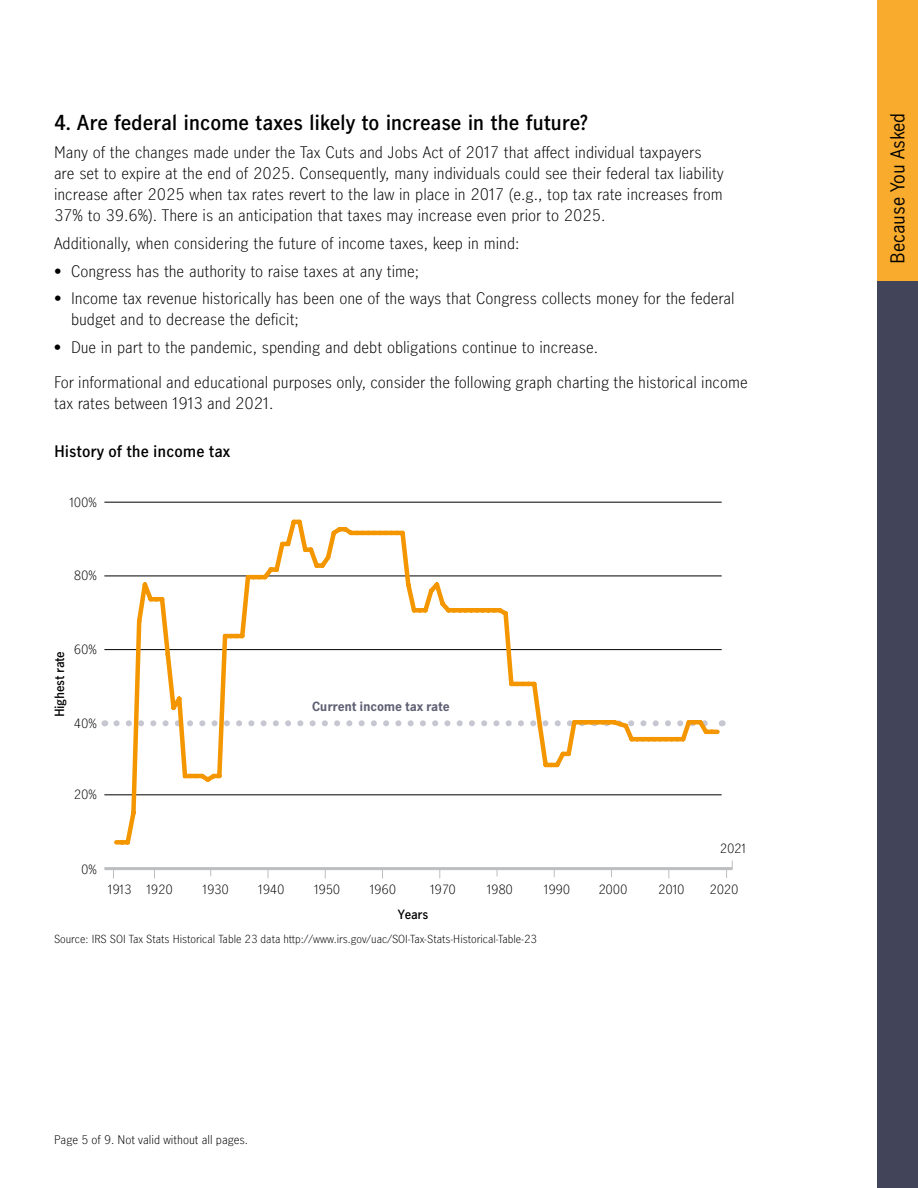
<style>
.page{position:relative;width:918px;height:1188px;background:#fff}
.page>*{position:absolute;margin:0;border:0;box-sizing:border-box;transform-origin:0 0}
.t1{font:600 19.5px "Manulife JH Sans";letter-spacing:-.01em;color:#000}
.t2{font:18px "Manulife JH Sans";color:#000}
.t3{font:300 15px/21px "Manulife JH Sans";color:#000}
.t4{font:600 15px "Manulife JH Sans";color:#000}
.t5{font:300 12px "Manulife JH Sans";letter-spacing:-.02em;color:#000}
.t6{font:700 12px "Manulife JH Sans";letter-spacing:-.02em;color:#5e6073}
.t7{font:600 12px "Manulife JH Sans";letter-spacing:-.02em;color:#000}
.t8{font:300 11.25px "Manulife JH Sans";color:#000}
.t9{font:300 10.5px "Manulife JH Sans";color:#000}
</style>
<div class="page">
<div style="left:878px;top:0;width:40px;height:1188px;background:#424559"></div>
<div style="left:878px;top:0;width:40px;height:281px;background:#f9ab2e"></div>
<hr style="left:104px;top:867px;width:628px;height:3px;background:#bcbec0">
<hr style="left:104px;top:795px;width:618px;height:1px;background:#000">
<hr style="left:104px;top:649px;width:618px;height:1px;background:#000">
<hr style="left:104px;top:576px;width:618px;height:1px;background:#000">
<hr style="left:104px;top:502px;width:618px;height:1px;background:#000">
<svg style="left:112px;top:519px;width:610px;height:326px"></svg>
<svg style="left:726px;top:860px;width:7px;height:18px"></svg>
<h1 class="t1" style="left:54px;top:109px;width:536px">4. Are federal income taxes likely to increase in the future?</h1>
<p class="t3" style="left:54px;top:141px;width:671px">Many of the changes made under the Tax Cuts and Jobs Act of 2017 that affect individual taxpayers are set to expire at the end of 2025. Consequently, many individuals could see their federal tax liability increase after 2025 when tax rates revert to the law in place in 2017 (e.g., top tax rate increases from 37% to 39.6%). There is an anticipation that taxes may increase even prior to 2025.</p>
<p class="t3" style="left:54px;top:232px;width:467px">Additionally, when considering the future of income taxes, keep in mind:</p>
<p class="t3" style="left:54px;top:260px;width:367px">• Congress has the authority to raise taxes at any time;</p>
<p class="t3" style="left:71px;top:288px;width:665px;text-indent:-17px">• Income tax revenue historically has been one of the ways that Congress collects money for the federal budget and to decrease the deficit;</p>
<p class="t3" style="left:54px;top:336px;width:546px">• Due in part to the pandemic, spending and debt obligations continue to increase.</p>
<p class="t3" style="left:54px;top:371px;width:695px">For informational and educational purposes only, consider the following graph charting the historical income tax rates between 1913 and 2021.</p>
<p class="t4" style="left:54px;top:440px;width:178px">History of the income tax</p>
<p class="t5" style="left:69px;top:493px;width:29px">100%</p>
<p class="t5" style="left:74px;top:567px;width:24px">80%</p>
<p class="t7" style="left:51px;top:717px;width:68px;rotate:-90deg">Highest rate</p>
<p class="t5" style="left:74px;top:641px;width:24px">60%</p>
<p class="t5" style="left:74px;top:715px;width:24px">40%</p>
<p class="t6" style="left:312px;top:697px;width:139px">Current income tax rate</p>
<p class="t5" style="left:74px;top:785px;width:24px">20%</p>
<p class="t5" style="left:81px;top:861px;width:17px">0%</p>
<p class="t5" style="left:720px;top:840px;width:28px">2021</p>
<p class="t5" style="left:108px;top:881px;width:66px">1913 1920</p>
<p class="t5" style="left:203px;top:881px;width:28px">1930</p>
<p class="t5" style="left:258px;top:881px;width:28px">1940</p>
<p class="t5" style="left:314px;top:881px;width:28px">1950</p>
<p class="t5" style="left:370px;top:881px;width:28px">1960</p>
<p class="t5" style="left:430px;top:881px;width:27px">1970</p>
<p class="t5" style="left:487px;top:881px;width:28px">1980</p>
<p class="t5" style="left:544px;top:881px;width:28px">1990</p>
<p class="t5" style="left:598px;top:881px;width:31px">2000</p>
<p class="t5" style="left:658px;top:881px;width:28px">2010</p>
<p class="t5" style="left:709px;top:881px;width:31px">2020</p>
<p class="t7" style="left:398px;top:906px;width:32px">Years</p>
<p class="t9" style="left:54px;top:932px;width:485px">Source: IRS SOI Tax Stats Historical Table 23 data http://www.irs.gov/uac/SOI-Tax-Stats-Historical-Table-23</p>
<p class="t8" style="left:54px;top:1131px;width:196px">Page 5 of 9. Not valid without all pages.</p>
<p class="t2" style="left:885px;top:264px;width:153px;rotate:-90deg">Because You Asked</p>
</div>
